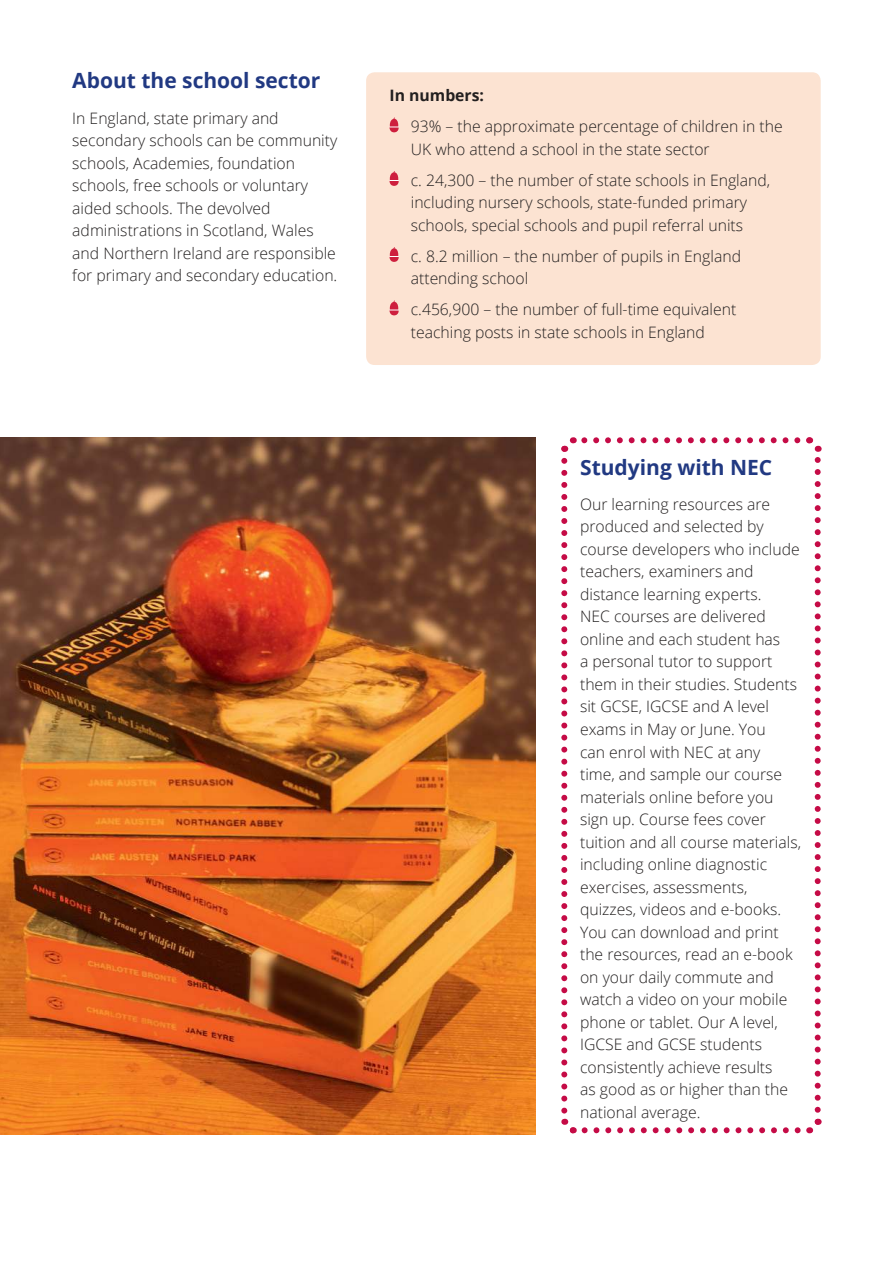
<style>
.page{position:relative;width:893px;height:1263px;background:#fff}
.page>*{position:absolute;margin:0;border:0;box-sizing:border-box;transform-origin:0 0}
.t1{font:700 21px "Open Sans";color:#213982}
.t2{font:300 15.75px/22.5px "Open Sans";color:#221f1f}
.t3{font:700 15.75px "Open Sans";color:#221f1f}
</style>
<div class="page">
<img style="left:0;top:437px;width:536px;height:698px">
<svg style="left:561px;top:461px;width:16px;height:673px"></svg>
<svg style="left:585px;top:1118px;width:237px;height:16px"></svg>
<svg style="left:806px;top:437px;width:16px;height:673px"></svg>
<svg style="left:561px;top:437px;width:236px;height:15px"></svg>
<div style="left:366px;top:72px;width:455px;height:293px;background:#fce3d2;border-radius:9px"></div>
<svg style="left:389px;top:117px;width:10px;height:15px"></svg>
<svg style="left:389px;top:171px;width:10px;height:15px"></svg>
<svg style="left:389px;top:247px;width:10px;height:15px"></svg>
<svg style="left:389px;top:300px;width:10px;height:15px"></svg>
<h1 class="t1" style="left:72px;top:72px;width:250px">about the school sector</h1>
<p class="t2" style="left:72px;top:108px;width:267px">In England, state primary and secondary schools can be community schools, Academies, foundation schools, free schools or voluntary aided schools. The devolved administrations in Scotland, Wales and Northern Ireland are responsible for primary and secondary education.</p>
<p class="t3" style="left:389px;top:85px;width:96px">In numbers:</p>
<p class="t2" style="left:411px;top:117px;width:373px">93% – the approximate percentage of children in the<br>UK who attend a school in the state sector</p>
<p class="t2" style="left:411px;top:170px;width:361px">c. 24,300 – the number of state schools in England, including nursery schools, state-funded primary schools, special schools and pupil referral units</p>
<p class="t2" style="left:411px;top:246px;width:332px">c. 8.2 million – the number of pupils in England attending school</p>
<p class="t2" style="left:411px;top:300px;width:327px">c.456,900 – the number of full-time equivalent teaching posts in state schools in England</p>
<h1 class="t1" style="left:580px;top:452px;width:194px">Studying with nEC</h1>
<p class="t2" style="left:580px;top:494px;width:222px">Our learning resources are produced and selected by course developers who include teachers, examiners and distance learning experts.<br>NEC courses are delivered online and each student has<br>a personal tutor to support them in their studies. Students sit GCSE, IGCSE and A level exams in May or June. You<br>can enrol with NEC at any<br>time, and sample our course materials online before you sign up. Course fees cover tuition and all course materials, including online diagnostic exercises, assessments, quizzes, videos and e-books.<br>You can download and print the resources, read an e-book on your daily commute and watch a video on your mobile phone or tablet. Our A level,<br>IGCSE and GCSE students consistently achieve results<br>as good as or higher than the national average.</p>
</div>
